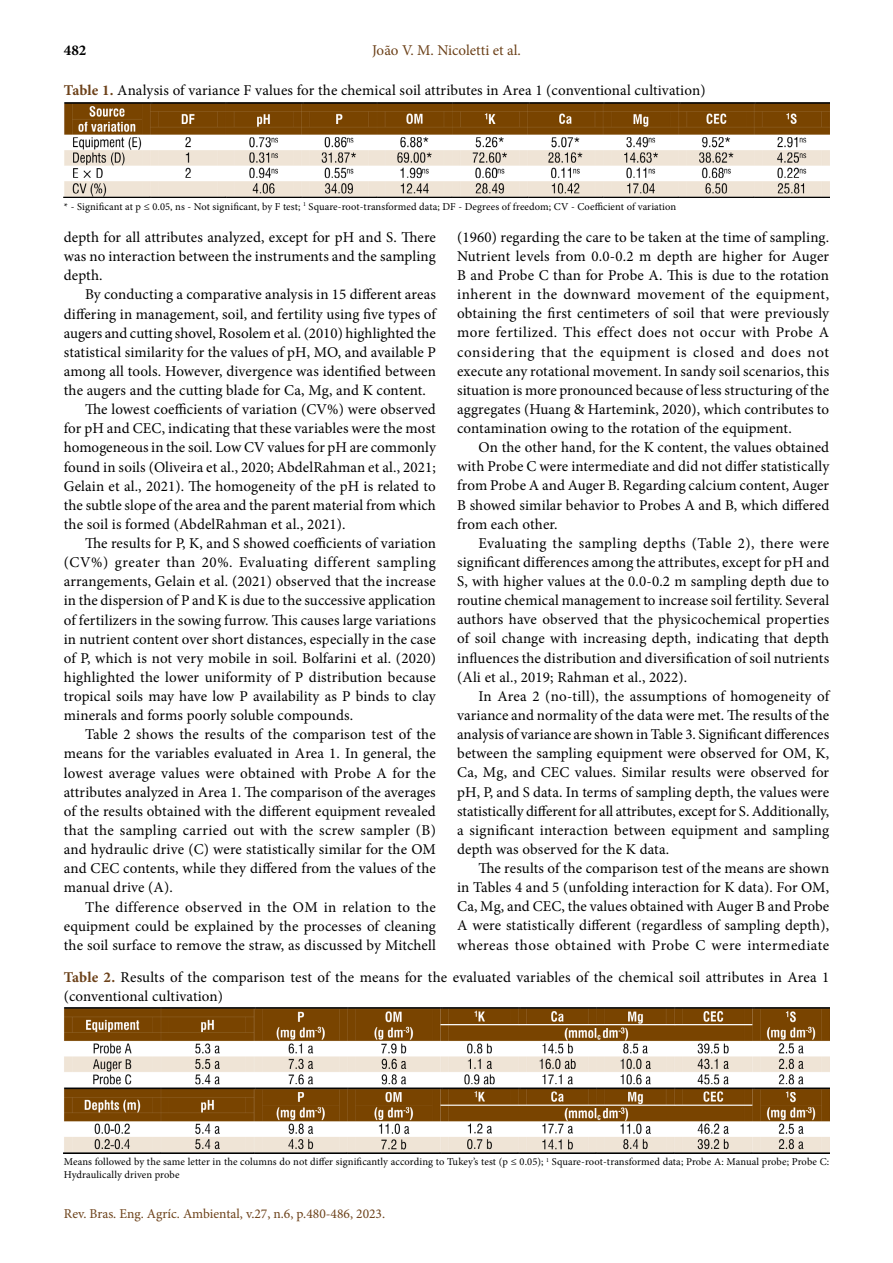
<style>
.page{position:relative;width:893px;height:1263px;background:#fff}
.page>*{position:absolute;margin:0;border:0;box-sizing:border-box;transform-origin:0 0}
.t1{font:15px/19.2px "Minion Pro";letter-spacing:.01em;color:#000;text-align:justify}
.t2{font:15px "Minion Pro";letter-spacing:.04em;color:#000}
.t3{font:15px "Minion Pro";letter-spacing:.03em;color:#000}
.t4{font:15px "Minion Pro";color:#6c4119}
.t5{font:700 15px "Minion Pro";color:#000}
.t6{font:13.5px "Minion Pro";color:#6c4119}
.t7{font:10.5px/12.6px "Minion Pro";letter-spacing:.01em;color:#000}
.s1{font-weight:700;color:#6c4119}
</style>
<div class="page">
<img style="left:64px;top:102px;width:765px;height:96px">
<img style="left:64px;top:1007px;width:765px;height:146px">
<p class="t5" style="left:64px;top:40px;width:24px">482</p>
<p class="t4" style="left:372px;top:40px;width:150px">João V. M. Nicoletti et al.</p>
<p class="t1" style="left:64px;top:81px;width:643px"><span class="s1">Table 1.</span> Analysis of variance F values for the chemical soil attributes in Area 1 (conventional cultivation)</p>
<p class="t7" style="left:64px;top:200px;width:614px">* - Significant at p ≤ 0.05, ns - Not significant, by F test; <sup>1</sup> Square-root-transformed data; DF - Degrees of freedom; CV - Coefficient of variation</p>
<p class="t1" style="left:64px;top:228px;width:374px">depth for all attributes analyzed, except for pH and S. There was no interaction between the instruments and the sampling depth.</p>
<p class="t1" style="left:85px;top:285px;width:352px">By conducting a comparative analysis in 15 different areas</p>
<p class="t1" style="left:64px;top:304px;width:374px">differing in management, soil, and fertility using five types of</p>
<p class="t1" style="left:64px;top:323px;width:373px">augers and cutting shovel, Rosolem et al. (2010) highlighted the</p>
<p class="t1" style="left:64px;top:342px;width:374px">statistical similarity for the values of pH, MO, and available P</p>
<p class="t1" style="left:64px;top:362px;width:374px">among all tools. However, divergence was identified between</p>
<p class="t1" style="left:64px;top:381px;width:364px">the augers and the cutting blade for Ca, Mg, and K content.</p>
<p class="t1" style="left:85px;top:400px;width:352px">The lowest coefficients of variation (CV%) were observed</p>
<p class="t1" style="left:64px;top:419px;width:374px">for pH and CEC, indicating that these variables were the most</p>
<p class="t1" style="left:64px;top:438px;width:374px">homogeneous in the soil. Low CV values for pH are commonly</p>
<p class="t1" style="left:64px;top:457px;width:374px">found in soils (Oliveira et al., 2020; AbdelRahman et al., 2021;</p>
<p class="t1" style="left:64px;top:476px;width:374px">Gelain et al., 2021). The homogeneity of the pH is related to</p>
<p class="t1" style="left:64px;top:495px;width:374px">the subtle slope of the area and the parent material from which</p>
<p class="t1" style="left:64px;top:515px;width:283px">the soil is formed (AbdelRahman et al., 2021).</p>
<p class="t1" style="left:85px;top:534px;width:352px">The results for P, K, and S showed coefficients of variation</p>
<p class="t2" style="left:64px;top:552px;width:374px">(CV%) greater than 20%. Evaluating different sampling</p>
<p class="t1" style="left:64px;top:572px;width:374px">arrangements, Gelain et al. (2021) observed that the increase</p>
<p class="t1" style="left:64px;top:591px;width:373px">in the dispersion of P and K is due to the successive application</p>
<p class="t1" style="left:64px;top:610px;width:374px">of fertilizers in the sowing furrow. This causes large variations</p>
<p class="t1" style="left:64px;top:629px;width:374px">in nutrient content over short distances, especially in the case</p>
<p class="t1" style="left:64px;top:648px;width:374px">of P, which is not very mobile in soil. Bolfarini et al. (2020)</p>
<p class="t1" style="left:64px;top:668px;width:374px">highlighted the lower uniformity of P distribution because</p>
<p class="t1" style="left:64px;top:687px;width:373px">tropical soils may have low P availability as P binds to clay</p>
<p class="t1" style="left:64px;top:706px;width:291px">minerals and forms poorly soluble compounds.</p>
<p class="t1" style="left:85px;top:725px;width:352px">Table 2 shows the results of the comparison test of the</p>
<p class="t1" style="left:64px;top:744px;width:374px">means for the variables evaluated in Area 1. In general, the</p>
<p class="t1" style="left:64px;top:763px;width:374px">lowest average values were obtained with Probe A for the</p>
<p class="t1" style="left:64px;top:782px;width:373px">attributes analyzed in Area 1. The comparison of the averages</p>
<p class="t1" style="left:64px;top:801px;width:374px">of the results obtained with the different equipment revealed</p>
<p class="t1" style="left:64px;top:821px;width:374px">that the sampling carried out with the screw sampler (B)</p>
<p class="t1" style="left:64px;top:840px;width:374px">and hydraulic drive (C) were statistically similar for the OM</p>
<p class="t1" style="left:64px;top:859px;width:374px">and CEC contents, while they differed from the values of the</p>
<p class="t1" style="left:64px;top:878px;width:111px">manual drive (A).</p>
<p class="t3" style="left:85px;top:897px;width:352px">The difference observed in the OM in relation to the</p>
<p class="t1" style="left:64px;top:916px;width:374px">equipment could be explained by the processes of cleaning</p>
<p class="t1" style="left:64px;top:935px;width:374px">the soil surface to remove the straw, as discussed by Mitchell</p>
<p class="t1" style="left:457px;top:227px;width:374px">(1960) regarding the care to be taken at the time of sampling.<br>Nutrient levels from 0.0-0.2 m depth are higher for Auger B and Probe C than for Probe A. This is due to the rotation inherent in the downward movement of the equipment, obtaining the first centimeters of soil that were previously more fertilized. This effect does not occur with Probe A considering that the equipment is closed and does not execute any rotational movement. In sandy soil scenarios, this situation is more pronounced because of less structuring of the aggregates (Huang &amp; Hartemink, 2020), which contributes to contamination owing to the rotation of the equipment.</p>
<p class="t1" style="left:457px;top:438px;width:374px;text-indent:21px">On the other hand, for the K content, the values obtained with Probe C were intermediate and did not differ statistically from Probe A and Auger B. Regarding calcium content, Auger B showed similar behavior to Probes A and B, which differed from each other.</p>
<p class="t1" style="left:457px;top:534px;width:374px;text-indent:21px">Evaluating the sampling depths (Table 2), there were significant differences among the attributes, except for pH and S, with higher values at the 0.0-0.2 m sampling depth due to routine chemical management to increase soil fertility. Several authors have observed that the physicochemical properties of soil change with increasing depth, indicating that depth influences the distribution and diversification of soil nutrients (Ali et al., 2019; Rahman et al., 2022).</p>
<p class="t1" style="left:457px;top:686px;width:374px;text-indent:21px">In Area 2 (no-till), the assumptions of homogeneity of variance and normality of the data were met. The results of the analysis of variance are shown in Table 3. Significant differences between the sampling equipment were observed for OM, K, Ca, Mg, and CEC values. Similar results were observed for pH, P, and S data. In terms of sampling depth, the values were statistically different for all attributes, except for S. Additionally, a significant interaction between equipment and sampling depth was observed for the K data.</p>
<p class="t1" style="left:457px;top:859px;width:374px;text-indent:21px">The results of the comparison test of the means are shown in Tables 4 and 5 (unfolding interaction for K data). For OM, Ca, Mg, and CEC, the values obtained with Auger B and Probe A were statistically different (regardless of sampling depth), whereas those obtained with Probe C were intermediate</p>
<p class="t1" style="left:64px;top:968px;width:767px;line-height:18.8px"><span class="s1">Table 2.</span> Results of the comparison test of the means for the evaluated variables of the chemical soil attributes in Area 1 (conventional cultivation)</p>
<p class="t7" style="left:64px;top:1156px;width:767px">Means followed by the same letter in the columns do not differ significantly according to Tukey’s test (p ≤ 0.05); <sup>1</sup> Square-root-transformed data; Probe A: Manual probe; Probe C:<br>Hydraulically driven probe</p>
<p class="t6" style="left:64px;top:1204px;width:323px">Rev. Bras. Eng. Agríc. Ambiental, v.27, n.6, p.480-486, 2023.</p>
</div>
